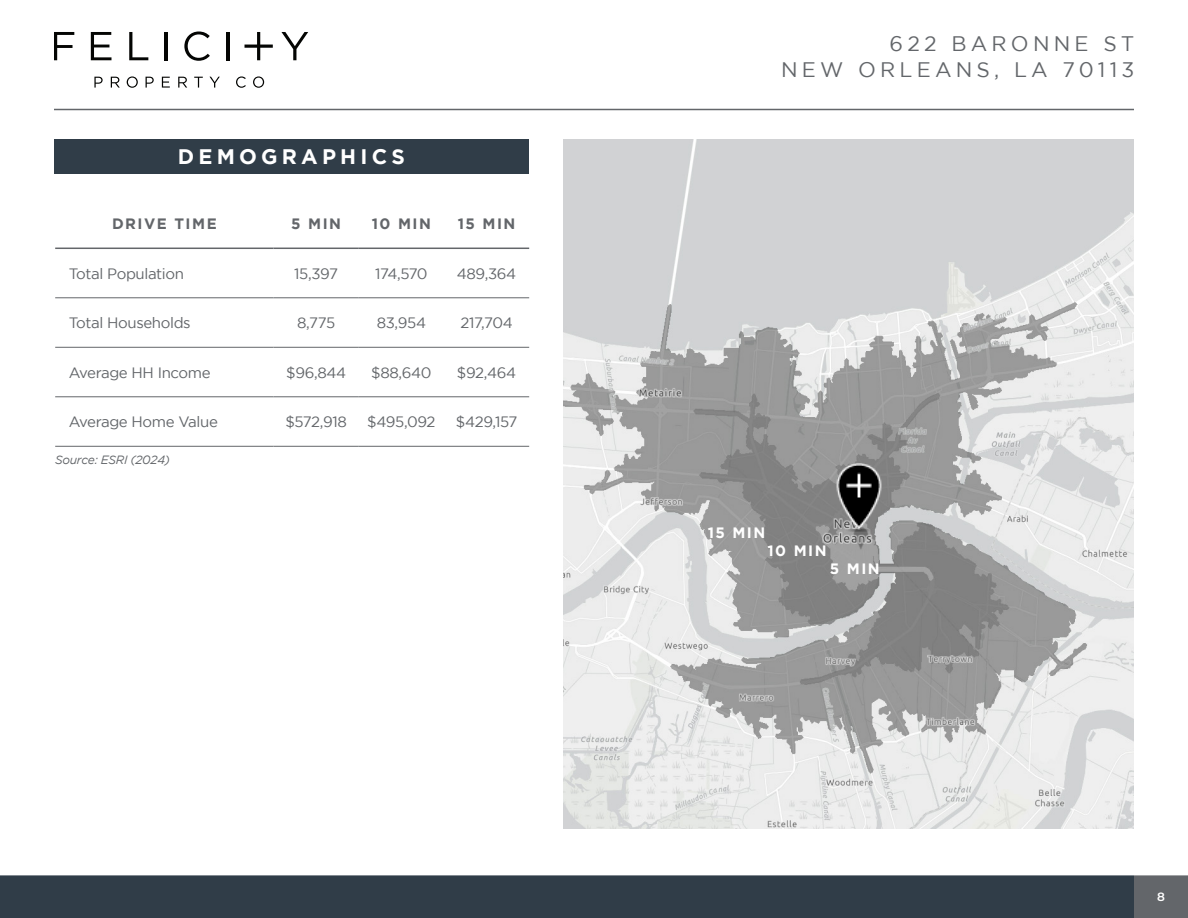
<style>
.page{position:relative;width:1188px;height:918px;background:#fff}
.page>*{position:absolute;margin:0;border:0;box-sizing:border-box;transform-origin:0 0}
.t1{font:21px/25.2px "Gotham";letter-spacing:.2em;color:#63666a;text-align:right}
.t2{font:700 21px "Gotham";letter-spacing:.2em;color:#fff}
.t3{font:15px "Gotham";letter-spacing:-.025em;color:#63666a}
.t4{font:700 15px "Gotham";letter-spacing:.1em;color:#63666a}
.t5{font:700 15px "Gotham";letter-spacing:.1em;color:#fff}
.t6{font:italic 12px "Gotham";letter-spacing:-.025em;color:#63666a}
.t7{font:600 12px "Montserrat";color:#fff}
</style>
<div class="page">
<div style="left:0;top:876px;width:1188px;height:42px;background:#303d48"></div>
<div style="left:1134px;top:876px;width:54px;height:42px;background:#63666a"></div>
<hr style="left:54px;top:109px;width:1080px;height:1px;background:#63666a">
<svg style="left:54px;top:32px;width:20px;height:28px"></svg>
<svg style="left:91px;top:32px;width:20px;height:28px"></svg>
<svg style="left:129px;top:32px;width:19px;height:28px"></svg>
<hr style="left:165px;top:32px;width:3px;height:28px;background:#040503">
<svg style="left:184px;top:32px;width:26px;height:29px"></svg>
<hr style="left:226px;top:32px;width:3px;height:28px;background:#040503">
<svg style="left:245px;top:32px;width:28px;height:28px"></svg>
<svg style="left:281px;top:32px;width:27px;height:28px"></svg>
<svg style="left:94px;top:77px;width:9px;height:11px"></svg>
<svg style="left:111px;top:77px;width:9px;height:11px"></svg>
<svg style="left:127px;top:76px;width:11px;height:12px"></svg>
<svg style="left:146px;top:77px;width:8px;height:11px"></svg>
<svg style="left:162px;top:77px;width:8px;height:11px"></svg>
<svg style="left:178px;top:77px;width:9px;height:11px"></svg>
<svg style="left:194px;top:77px;width:9px;height:11px"></svg>
<svg style="left:210px;top:77px;width:10px;height:11px"></svg>
<svg style="left:236px;top:76px;width:10px;height:12px"></svg>
<svg style="left:253px;top:76px;width:11px;height:12px"></svg>
<img style="left:563px;top:140px;width:571px;height:689px">
<hr style="left:55px;top:446px;width:219px;height:1px;background:#63666a">
<hr style="left:274px;top:446px;width:85px;height:1px;background:#63666a">
<hr style="left:359px;top:446px;width:85px;height:1px;background:#63666a">
<hr style="left:444px;top:446px;width:85px;height:1px;background:#63666a">
<hr style="left:55px;top:248px;width:219px;height:1px;background:#63666a">
<hr style="left:274px;top:248px;width:85px;height:1px;background:#63666a">
<hr style="left:359px;top:248px;width:85px;height:1px;background:#63666a">
<hr style="left:444px;top:248px;width:85px;height:1px;background:#63666a">
<hr style="left:55px;top:298px;width:219px;height:1px;background:#63666a">
<hr style="left:274px;top:298px;width:85px;height:1px;background:#63666a">
<hr style="left:359px;top:298px;width:85px;height:1px;background:#63666a">
<hr style="left:444px;top:298px;width:85px;height:1px;background:#63666a">
<hr style="left:55px;top:347px;width:219px;height:1px;background:#63666a">
<hr style="left:274px;top:347px;width:85px;height:1px;background:#63666a">
<hr style="left:359px;top:347px;width:85px;height:1px;background:#63666a">
<hr style="left:444px;top:347px;width:85px;height:1px;background:#63666a">
<hr style="left:55px;top:397px;width:219px;height:1px;background:#63666a">
<hr style="left:274px;top:397px;width:85px;height:1px;background:#63666a">
<hr style="left:359px;top:397px;width:85px;height:1px;background:#63666a">
<hr style="left:444px;top:397px;width:85px;height:1px;background:#63666a">
<div style="left:54px;top:140px;width:475px;height:34px;background:#303d48"></div>
<img style="left:831px;top:463px;width:55px;height:69px">
<p class="t2" style="left:178px;top:145px;width:228px">DEMOGRAPHICS</p>
<p class="t4" style="left:112px;top:215px;width:106px">DRIVE TIME</p>
<p class="t4" style="left:291px;top:215px;width:51px">5 MIN</p>
<p class="t4" style="left:372px;top:215px;width:61px">10 MIN</p>
<p class="t4" style="left:458px;top:215px;width:59px">15 MIN</p>
<p class="t3" style="left:69px;top:265px;width:117px">Total Population</p>
<p class="t3" style="left:294px;top:265px;width:45px">15,397</p>
<p class="t3" style="left:375px;top:265px;width:54px">174,570</p>
<p class="t3" style="left:457px;top:265px;width:61px">489,364</p>
<p class="t3" style="left:69px;top:314px;width:124px">Total Households</p>
<p class="t3" style="left:297px;top:314px;width:40px">8,775</p>
<p class="t3" style="left:377px;top:314px;width:51px">83,954</p>
<p class="t3" style="left:460px;top:314px;width:54px">217,704</p>
<p class="t3" style="left:69px;top:364px;width:143px">Average HH Income</p>
<p class="t3" style="left:286px;top:364px;width:61px">$96,844</p>
<p class="t3" style="left:371px;top:364px;width:62px">$88,640</p>
<p class="t3" style="left:457px;top:364px;width:61px">$92,464</p>
<p class="t3" style="left:69px;top:413px;width:151px">Average Home Value</p>
<p class="t3" style="left:285px;top:413px;width:63px">$572,918</p>
<p class="t3" style="left:367px;top:413px;width:70px">$495,092</p>
<p class="t3" style="left:456px;top:413px;width:63px">$429,157</p>
<p class="t6" style="left:55px;top:454px;width:116px">Source: ESRI (2024)</p>
<h1 class="t1" style="left:781px;top:31px;width:355px">622 BARONNE ST<br>NEW ORLEANS, LA 70113</h1>
<p class="t5" style="left:708px;top:524px;width:59px">15 MIN</p>
<p class="t5" style="left:767px;top:542px;width:61px">10 MIN</p>
<p class="t5" style="left:830px;top:560px;width:51px">5 MIN</p>
<p class="t7" style="left:1157px;top:888px;width:9px">8</p>
</div>
